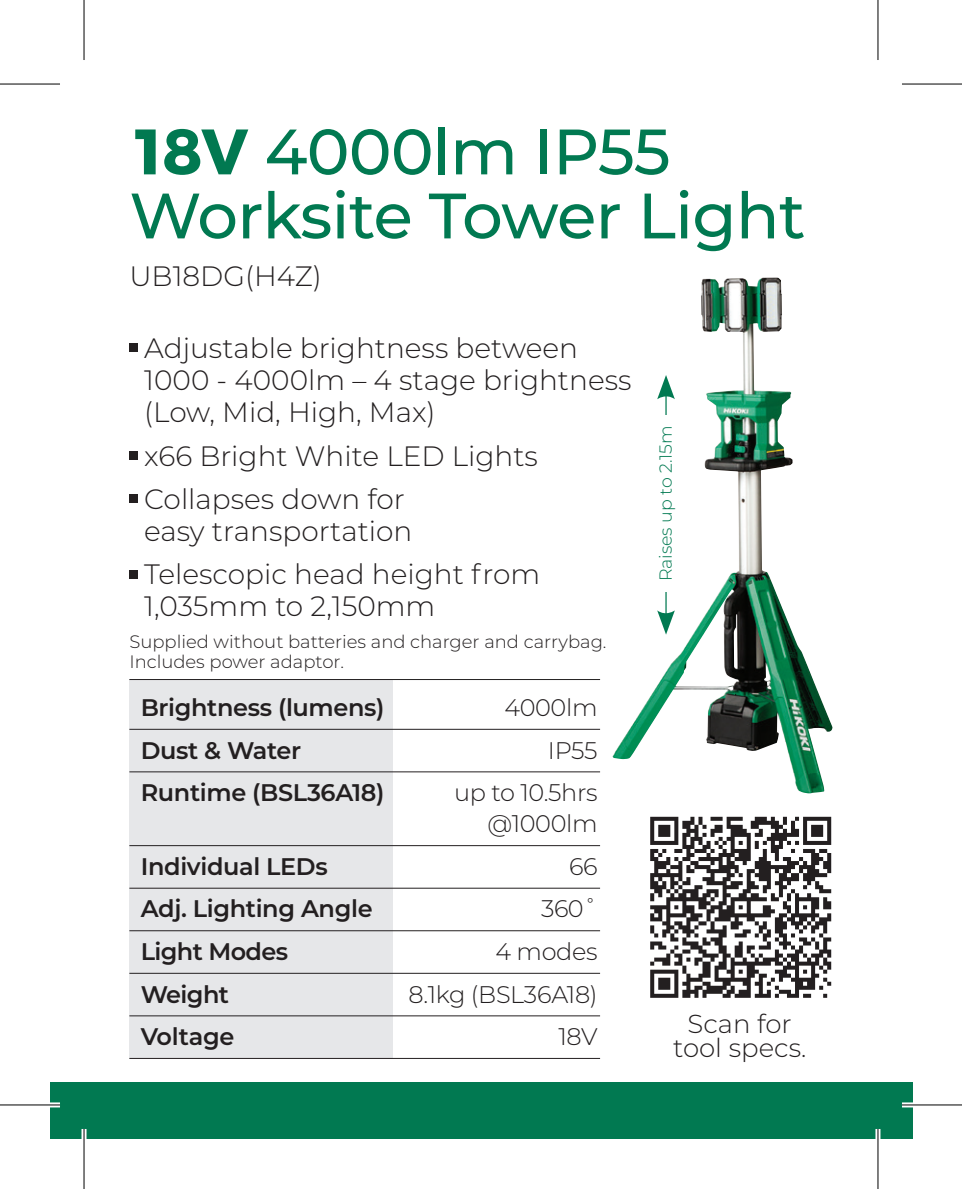
<style>
.page{position:relative;width:962px;height:1189px;background:#fff}
.page>*{position:absolute;margin:0;border:0;box-sizing:border-box;transform-origin:0 0}
.t1{font:500 64px/64px "Montserrat";letter-spacing:-.01em;color:#017951}
.t2{font:300 28px/32px "Montserrat";color:#231f20}
.t3{font:300 26px/24px "Montserrat";color:#231f20;text-align:center}
.t4{font:600 24px "Montserrat";letter-spacing:-.015em;color:#231f20}
.t5{font:300 24px/31.2px "Montserrat";letter-spacing:-.015em;color:#231f20;text-align:right}
.t6{font:300 18px/20px "Montserrat";color:#231f20}
.t7{font:300 17.6px "Montserrat";color:#017951}
.s1{font-weight:700}
</style>
<div class="page">
<div style="left:50px;top:1082px;width:862px;height:56px;background:#017951"></div>
<div style="left:129px;top:679px;width:263px;height:380px;background:#e6e7e9"></div>
<div style="left:129px;top:343px;width:9px;height:9px;background:#231f20"></div>
<div style="left:129px;top:451px;width:9px;height:8px;background:#231f20"></div>
<div style="left:129px;top:494px;width:9px;height:9px;background:#231f20"></div>
<div style="left:129px;top:569px;width:9px;height:9px;background:#231f20"></div>
<hr style="left:129px;top:679px;width:471px;height:1px;background:#231f20">
<hr style="left:129px;top:728px;width:471px;height:2px;background:#231f20">
<hr style="left:129px;top:771px;width:471px;height:1px;background:#231f20">
<hr style="left:129px;top:845px;width:471px;height:1px;background:#231f20">
<hr style="left:129px;top:887px;width:471px;height:1px;background:#231f20">
<hr style="left:129px;top:930px;width:471px;height:1px;background:#231f20">
<hr style="left:129px;top:972px;width:471px;height:2px;background:#231f20">
<hr style="left:129px;top:1015px;width:471px;height:1px;background:#231f20">
<hr style="left:129px;top:1057px;width:471px;height:2px;background:#231f20">
<svg style="left:650px;top:816px;width:181px;height:181px"></svg>
<img style="left:612px;top:277px;width:220px;height:516px">
<hr style="left:665px;top:393px;width:2px;height:224px;background:#017951">
<svg style="left:657px;top:610px;width:18px;height:24px"></svg>
<svg style="left:657px;top:375px;width:18px;height:24px"></svg>
<div style="left:655px;top:415px;width:30px;height:176px;background:#fff"></div>
<svg style="left:0;top:1102px;width:60px;height:5px"></svg>
<svg style="left:902px;top:1102px;width:60px;height:5px"></svg>
<hr style="left:82px;top:1128px;width:4px;height:60px;background:#fff">
<svg style="left:878px;top:0;width:1px;height:60px"></svg>
<svg style="left:875px;top:1129px;width:5px;height:59px"></svg>
<hr style="left:0;top:83px;width:60px;height:2px;background:#000">
<hr style="left:902px;top:83px;width:60px;height:2px;background:#000">
<hr style="left:0;top:1104px;width:60px;height:1px;background:#000">
<hr style="left:902px;top:1104px;width:60px;height:1px;background:#000">
<hr style="left:83px;top:0;width:2px;height:60px;background:#000">
<hr style="left:83px;top:1128px;width:2px;height:60px;background:#000">
<hr style="left:877px;top:0;width:1px;height:60px;background:#000">
<hr style="left:877px;top:1128px;width:1px;height:60px;background:#000">
<h1 class="t1" style="left:129px;top:117px;width:677px"><span class="s1">18V</span> 4000lm IP55<br>Worksite Tower Light</h1>
<p class="t2" style="left:129px;top:259px;width:194px">UB18DG(H4Z)</p>
<p class="t2" style="left:144px;top:331px;width:489px">Adjustable brightness between<br>1000 - 4000lm – 4 stage brightness (Low, Mid, High, Max)</p>
<p class="t2" style="left:144px;top:433px;width:395px;line-height:43.2px">x66 Bright White LED Lights<br>Collapses down for</p>
<p class="t2" style="left:144px;top:508px;width:397px;line-height:43.2px">easy transportation<br>Telescopic head height from</p>
<p class="t2" style="left:144px;top:589px;width:293px">1,035mm to 2,150mm</p>
<p class="t6" style="left:129px;top:630px;width:479px">Supplied without batteries and charger and carrybag.<br>Includes power adaptor.</p>
<p class="t4" style="left:141px;top:690px;width:245px">Brightness (lumens)</p>
<p class="t5" style="left:504px;top:691px;width:95px">4000lm</p>
<p class="t4" style="left:141px;top:733px;width:162px">Dust &amp; Water</p>
<p class="t5" style="left:548px;top:733px;width:51px">IP55</p>
<p class="t4" style="left:141px;top:775px;width:245px">Runtime (BSL36A18)</p>
<p class="t5" style="left:454px;top:776px;width:145px">up to 10.5hrs @1000lm</p>
<p class="t4" style="left:141px;top:849px;width:189px">Individual LEDs</p>
<p class="t5" style="left:569px;top:850px;width:30px">66</p>
<p class="t4" style="left:141px;top:892px;width:233px">Adj. Lighting Angle</p>
<p class="t5" style="left:541px;top:892px;width:58px">360˚</p>
<p class="t4" style="left:141px;top:934px;width:149px">Light Modes</p>
<p class="t5" style="left:495px;top:935px;width:104px">4 modes</p>
<p class="t4" style="left:141px;top:977px;width:90px">Weight</p>
<p class="t5" style="left:408px;top:977px;width:190px">8.1kg (BSL36A18)</p>
<p class="t4" style="left:141px;top:1019px;width:95px">Voltage</p>
<p class="t5" style="left:558px;top:1020px;width:41px">18V</p>
<p class="t7" style="left:654px;top:581px;width:158px;rotate:-90deg">Raises up to 2.15m</p>
<p class="t3" style="left:673px;top:1010px;width:135px">Scan for tool specs.</p>
</div>
